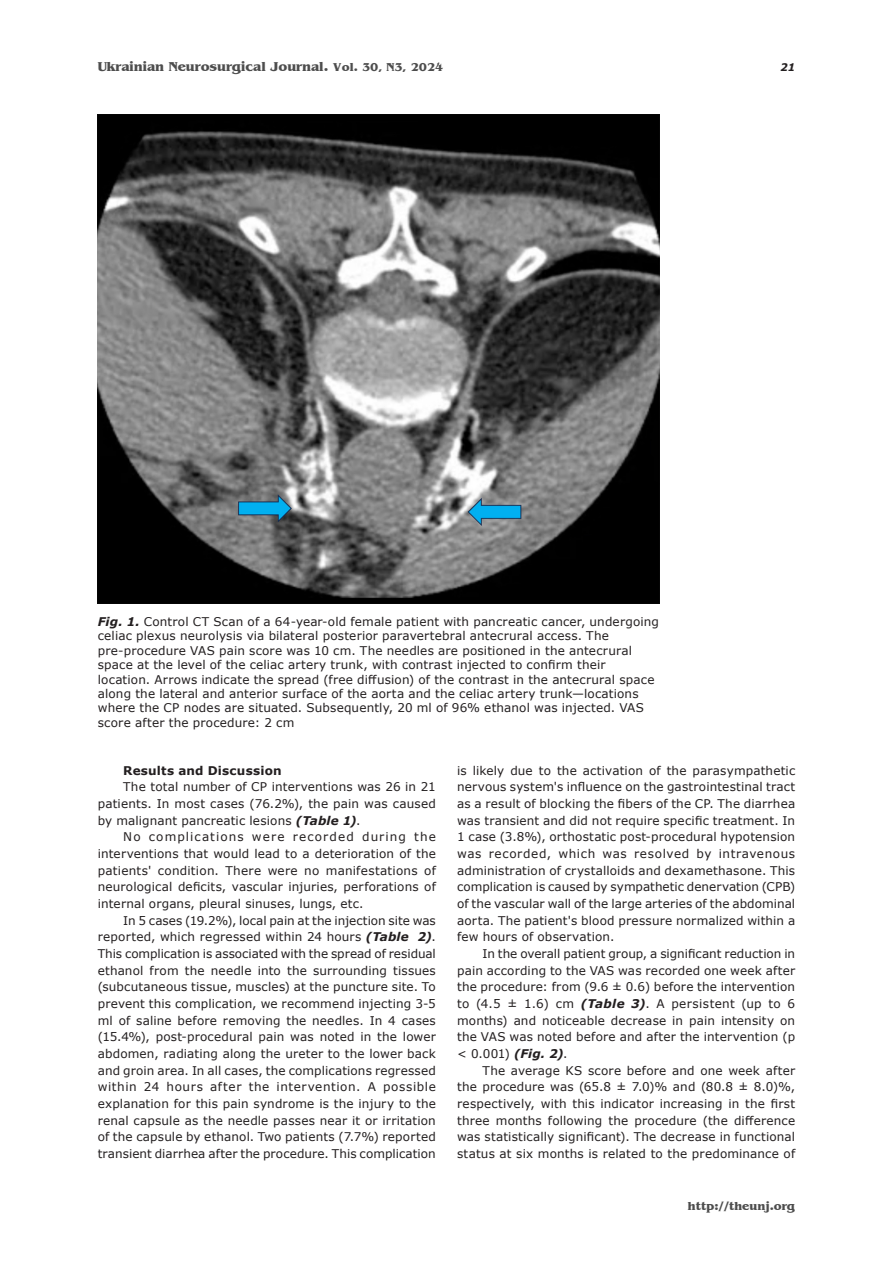
<style>
.page{position:relative;width:893px;height:1276px;background:#fff}
.page>*{position:absolute;margin:0;border:0;box-sizing:border-box;transform-origin:0 0}
.t1{font:700 13.5px "Benguiat";color:#4d4d4d}
._092_Body{font:12px/16.6px "Verdana";letter-spacing:.01em;color:#231f20;text-align:justify}
._112_Ris_pidpys{font:12px/14.4px "Verdana";letter-spacing:.015em;color:#231f20}
._093_Body_pidzag{font:700 12px "Verdana";letter-spacing:.02em;color:#231f20}
.t2{font:700 12px "Benguiat";color:#4d4d4d}
.t3{font:italic 700 10.5px "Verdana";color:#231f20}
.s1{font-size:12px}
.s2{font-weight:700;font-style:italic}
</style>
<div class="page">
<img style="left:98px;top:115px;width:561px;height:489px">
<p class="t1" style="left:98px;top:59px;width:347px">Ukrainian Neurosurgical Journal. <span class="s1">Vol. 30, N3, 2024</span></p>
<p class="t3" style="left:780px;top:59px;width:16px">21</p>
<p class="_112_Ris_pidpys" style="left:98px;top:614px;width:563px"><span class="s2">Fig. 1.</span> Control CT Scan of a 64-year-old female patient with pancreatic cancer, undergoing celiac plexus neurolysis via bilateral posterior paravertebral antecrural access. The pre-procedure VAS pain score was 10 cm. The needles are positioned in the antecrural space at the level of the celiac artery trunk, with contrast injected to confirm their location. Arrows indicate the spread (free diffusion) of the contrast in the antecrural space along the lateral and anterior surface of the aorta and the celiac artery trunk—locations where the CP nodes are situated. Subsequently, 20 ml of 96% ethanol was injected. VAS score after the procedure: 2 cm</p>
<p class="_093_Body_pidzag" style="left:123px;top:762px;width:160px">Results and Discussion</p>
<p class="_092_Body" style="left:98px;top:778px;width:340px;text-indent:26px">The total number of CP interventions was 26 in 21 patients. In most cases (76.2%), the pain was caused by malignant pancreatic lesions <span class="s2">(Table 1)</span>.</p>
<p class="_092_Body" style="left:98px;top:828px;width:340px;text-indent:26px">No complications were recorded during the interventions that would lead to a deterioration of the patients' condition. There were no manifestations of neurological deficits, vascular injuries, perforations of internal organs, pleural sinuses, lungs, etc.</p>
<p class="_092_Body" style="left:98px;top:912px;width:340px;text-indent:26px">In 5 cases (19.2%), local pain at the injection site was reported, which regressed within 24 hours <span class="s2">(Table 2)</span>.<br>This complication is associated with the spread of residual ethanol from the needle into the surrounding tissues (subcutaneous tissue, muscles) at the puncture site. To prevent this complication, we recommend injecting 3-5 ml of saline before removing the needles. In 4 cases (15.4%), post-procedural pain was noted in the lower abdomen, radiating along the ureter to the lower back and groin area. In all cases, the complications regressed within 24 hours after the intervention. A possible explanation for this pain syndrome is the injury to the renal capsule as the needle passes near it or irritation of the capsule by ethanol. Two patients (7.7%) reported transient diarrhea after the procedure. This complication</p>
<p class="_092_Body" style="left:457px;top:762px;width:340px">is likely due to the activation of the parasympathetic nervous system's influence on the gastrointestinal tract as a result of blocking the fibers of the CP. The diarrhea was transient and did not require specific treatment. In 1 case (3.8%), orthostatic post-procedural hypotension was recorded, which was resolved by intravenous administration of crystalloids and dexamethasone. This complication is caused by sympathetic denervation (CPB) of the vascular wall of the large arteries of the abdominal aorta. The patient's blood pressure normalized within a few hours of observation.</p>
<p class="_092_Body" style="left:457px;top:945px;width:340px;text-indent:26px">In the overall patient group, a significant reduction in pain according to the VAS was recorded one week after the procedure: from (9.6 ± 0.6) before the intervention to (4.5 ± 1.6) cm <span class="s2">(Table 3)</span>. A persistent (up to 6 months) and noticeable decrease in pain intensity on the VAS was noted before and after the intervention (p &lt; 0.001) <span class="s2">(Fig. 2)</span>.</p>
<p class="_092_Body" style="left:457px;top:1061px;width:340px;text-indent:26px">The average KS score before and one week after the procedure was (65.8 ± 7.0)% and (80.8 ± 8.0)%, respectively, with this indicator increasing in the first three months following the procedure (the difference was statistically significant). The decrease in functional status at six months is related to the predominance of</p>
<p class="t2" style="left:688px;top:1199px;width:109px">http://theunj.org</p>
</div>
